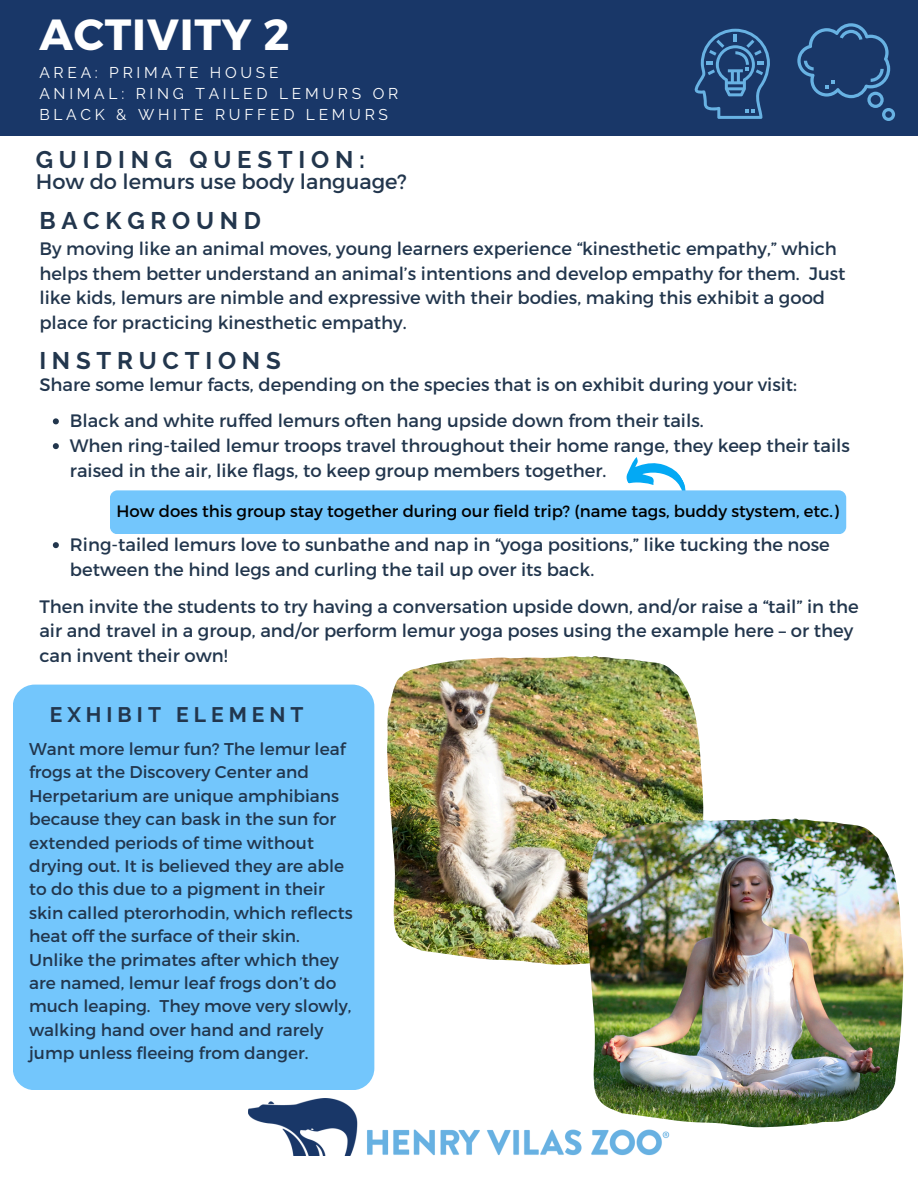
<style>
.page{position:relative;width:918px;height:1188px;background:#fff}
.page>*{position:absolute;margin:0;border:0;box-sizing:border-box;transform-origin:0 0}
.t1{font:700 43.65px "Montserrat";letter-spacing:.02em;color:#fff}
.t2{font:700 24px "Raleway";letter-spacing:.24em;color:#22364d}
.t3{font:21px "Montserrat";color:#22364d}
.t4{font:700 21px "Raleway";letter-spacing:.24em;color:#22364d}
.t5{font:18px/24.8px "Montserrat";color:#22364d}
.t6{font:16.95px/23.4px "Montserrat";color:#22364d}
.t7{font:16.5px "Montserrat";color:#000}
.t8{font:15.6px/21.1px "Raleway";letter-spacing:.24em;color:#fff}
</style>
<div class="page">
<div style="left:0;top:0;width:918px;height:135px;background:#193768"></div>
<img style="left:249px;top:1099px;width:420px;height:57px">
<img style="left:387px;top:656px;width:316px;height:309px">
<div style="left:13px;top:685px;width:361px;height:405px;background:#73c6fc;border-radius:22px"></div>
<svg style="left:53px;top:418px;width:6px;height:6px"></svg>
<svg style="left:53px;top:443px;width:6px;height:6px"></svg>
<svg style="left:53px;top:542px;width:6px;height:6px"></svg>
<svg style="left:694px;top:29px;width:76px;height:90px"></svg>
<img style="left:587px;top:819px;width:316px;height:308px">
<svg style="left:797px;top:23px;width:98px;height:98px"></svg>
<svg style="left:626px;top:457px;width:60px;height:33px"></svg>
<div style="left:110px;top:490px;width:736px;height:44px;background:#73c6fc;border-radius:7px"></div>
<h1 class="t1" style="left:39px;top:6px;width:252px">ACTIVITY 2</h1>
<p class="t8" style="left:39px;top:62px;width:241px">AREA: PRIMATE HOUSE</p>
<h5 class="t8" style="left:39px;top:83px;width:360px">ANIMAL: RING TAILED LEMURS OR<br>BLACK &amp; WHITE RUFFED LEMURS</h5>
<h2 class="t2" style="left:36px;top:145px;width:331px">GUIDING QUESTION:</h2>
<p class="t3" style="left:36px;top:168px;width:373px">How do lemurs use body language?</p>
<p class="t2" style="left:39px;top:207px;width:223px">BACKGROUND</p>
<p class="t5" style="left:39px;top:235px;width:808px">By moving like an animal moves, young learners experience “kinesthetic empathy,” which helps them better understand an animal’s intentions and develop empathy for them. Just like kids, lemurs are nimble and expressive with their bodies, making this exhibit a good place for practicing kinesthetic empathy.</p>
<p class="t2" style="left:39px;top:347px;width:243px">INSTRUCTIONS</p>
<p class="t5" style="left:39px;top:371px;width:759px">Share some lemur facts, depending on the species that is on exhibit during your visit:</p>
<p class="t5" style="left:70px;top:408px;width:635px">Black and white ruffed lemurs often hang upside down from their tails.</p>
<h2 class="t5" style="left:70px;top:432px;width:782px">When ring-tailed lemur troops travel throughout their home range, they keep their tails raised in the air, like flags, to keep group members together.</h2>
<h5 class="t7" style="left:117px;top:501px;width:724px">How does this group stay together during our field trip? (name tags, buddy stystem, etc.)</h5>
<h4 class="t5" style="left:70px;top:531px;width:761px">Ring-tailed lemurs love to sunbathe and nap in “yoga positions,” like tucking the nose between the hind legs and curling the tail up over its back.</h4>
<h2 class="t5" style="left:39px;top:593px;width:821px">Then invite the students to try having a conversation upside down, and/or raise a “tail” in the air and travel in a group, and/or perform lemur yoga poses using the example here – or they can invent their own!</h2>
<p class="t4" style="left:50px;top:702px;width:255px">EXHIBIT ELEMENT</p>
<h5 class="t6" style="left:29px;top:736px;width:325px">Want more lemur fun? The lemur leaf frogs at the Discovery Center and Herpetarium are unique amphibians because they can bask in the sun for extended periods of time without drying out. It is believed they are able to do this due to a pigment in their skin called pterorhodin, which reflects heat off the surface of their skin.<br>Unlike the primates after which they are named, lemur leaf frogs don’t do much leaping. They move very slowly, walking hand over hand and rarely jump unless fleeing from danger.</h5>
</div>
